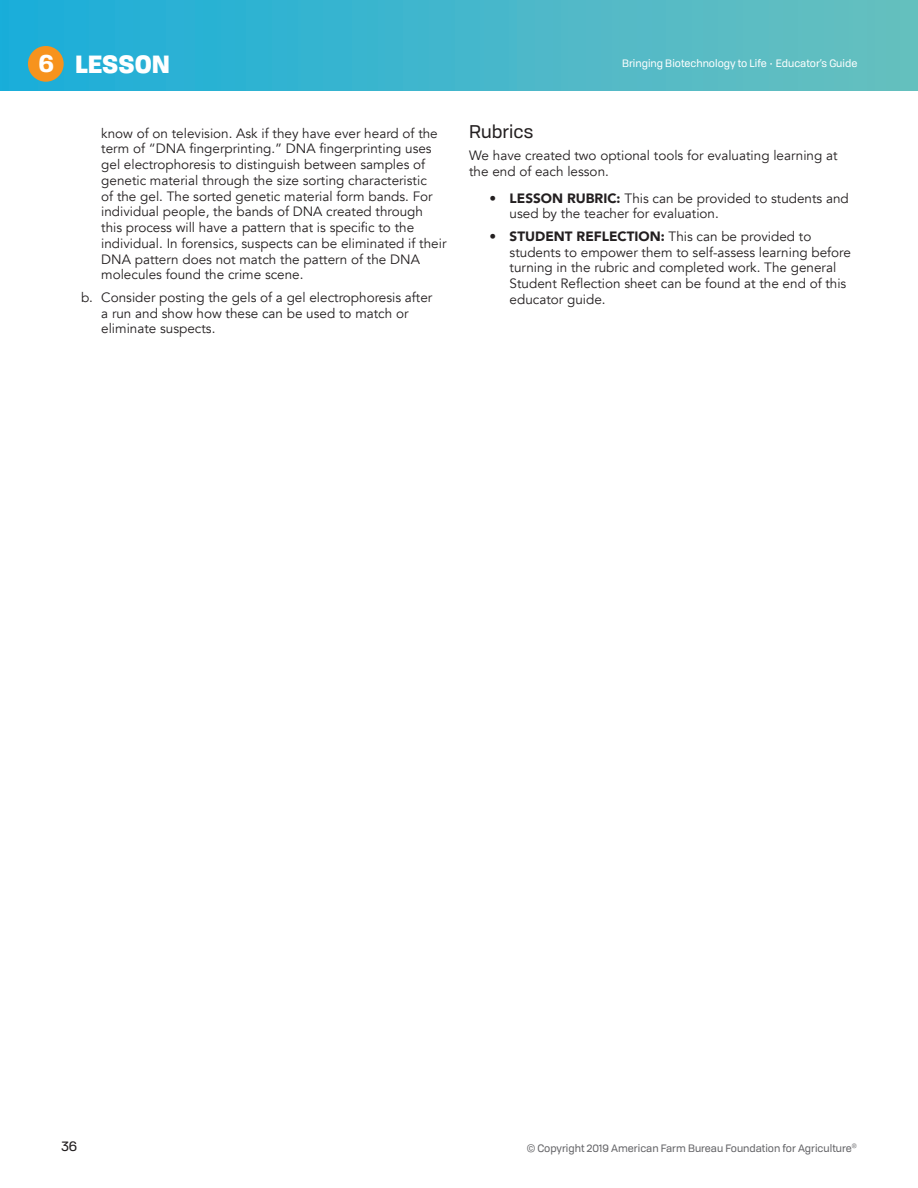
<style>
.page{position:relative;width:918px;height:1188px;background:#fff}
.page>*{position:absolute;margin:0;border:0;box-sizing:border-box;transform-origin:0 0}
.text_-_large{font:900 24px "Tofino Personal";color:#fff}
.Sub_Subhead{font:18px "Tofino Personal";color:#231f20}
.text_-_small_seconda{font:13.5px/15.8px "Avenir";color:#231f20}
.text_-_small{font:13.5px/15.8px "Avenir";color:#231f20}
.t1{font:13.5px "Tofino Personal";color:#231f20}
.t2{font:10.5px "Tofino Personal";color:#636366}
.t3{font:10.5px "Tofino Personal";color:#fff}
.s1{font-weight:700}
.s2{font-weight:900}
</style>
<div class="page">
<div style="left:0;top:0;width:918px;height:91px;background:linear-gradient(to right,#1aadda,#6ac0be)"></div>
<div style="left:28px;top:46px;width:36px;height:36px;background:#f7931d;border-radius:50%"></div>
<p class="text_-_large" style="left:39px;top:44px;width:133px"><span class="s1">6</span> LESSON</p>
<p class="t3" style="left:622px;top:56px;width:237px">Bringing Biotechnology to Life • Educator’s Guide</p>
<p class="text_-_small_seconda" style="left:101px;top:125px;width:347px">know of on television. Ask if they have ever heard of the term of “DNA fingerprinting.” DNA fingerprinting uses gel electrophoresis to distinguish between samples of genetic material through the size sorting characteristic<br>of the gel. The sorted genetic material form bands. For individual people, the bands of DNA created through this process will have a pattern that is specific to the individual. In forensics, suspects can be eliminated if their DNA pattern does not match the pattern of the DNA molecules found the crime scene.</p>
<p class="text_-_small_seconda" style="left:101px;top:290px;width:333px;text-indent:-20px">b. Consider posting the gels of a gel electrophoresis after a run and show how these can be used to match or eliminate suspects.</p>
<p class="Sub_Subhead" style="left:469px;top:118px;width:66px">Rubrics</p>
<p class="text_-_small" style="left:469px;top:148px;width:370px">We have created two optional tools for evaluating learning at the end of each lesson.</p>
<p class="text_-_small_seconda" style="left:510px;top:190px;width:341px;text-indent:-20px">• <span class="s2">LESSON RUBRIC:</span> This can be provided to students and used by the teacher for evaluation.</p>
<p class="text_-_small_seconda" style="left:510px;top:229px;width:343px;text-indent:-20px">• <span class="s2">STUDENT REFLECTION:</span> This can be provided to students to empower them to self-assess learning before turning in the rubric and completed work. The general Student Reflection sheet can be found at the end of this educator guide.</p>
<p class="t1" style="left:61px;top:1136px;width:17px">36</p>
<p class="t2" style="left:527px;top:1140px;width:332px">© Copyright 2019 American Farm Bureau Foundation for Agriculture<sup>®</sup></p>
</div>
